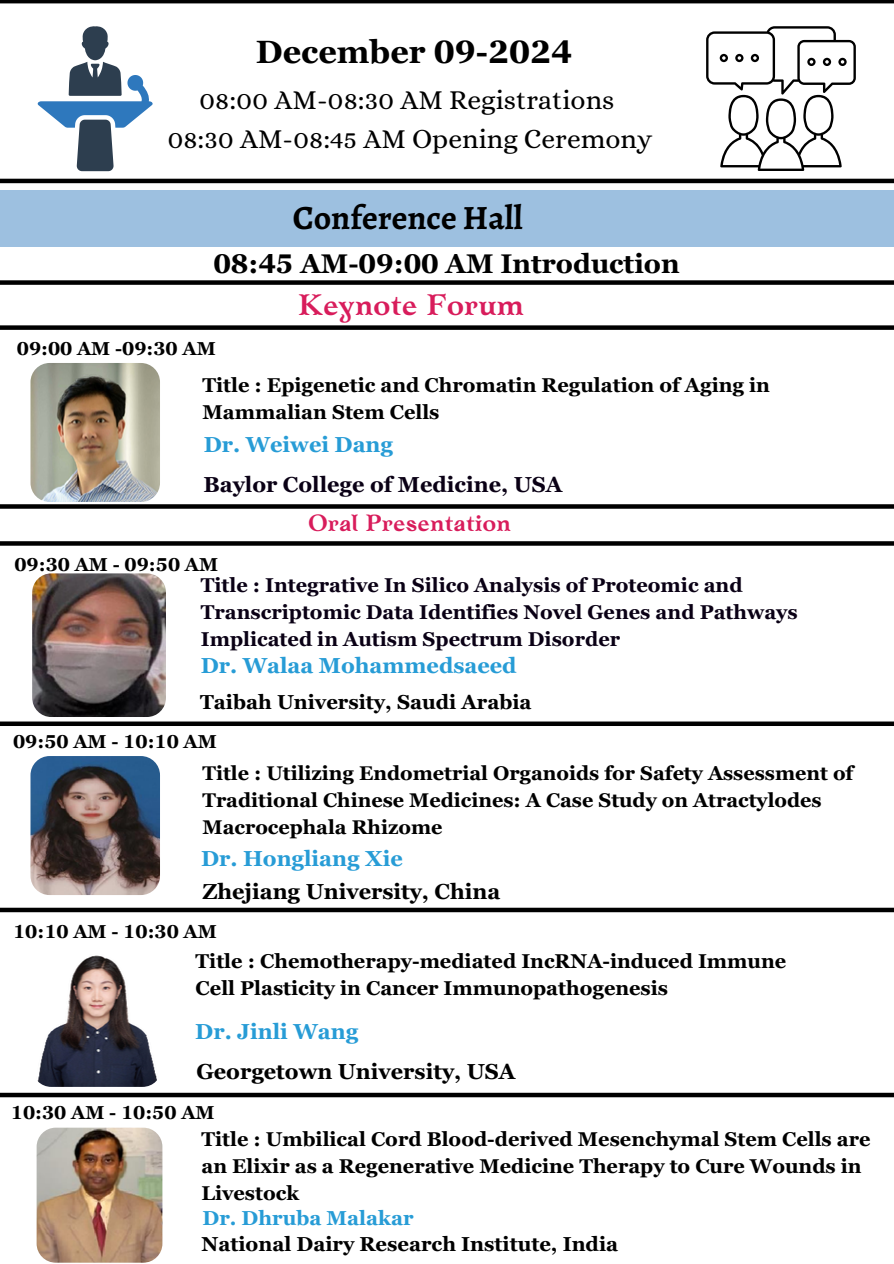
<style>
.page{position:relative;width:894px;height:1264px;background:#fff}
.page>*{position:absolute;margin:0;border:0;box-sizing:border-box;transform-origin:0 0}
.t1{font:700 34.05px "Alegreya";color:#000}
.t2{font:700 32.25px "Georgia Pro";color:#000}
.t3{font:700 29.25px "Zenaida";color:#d81c5b}
.t4{font:27.6px/38.5px "Alice";color:#000;text-align:center}
.t5{font:700 27px "Georgia Pro";color:#000}
.t6{font:700 23.25px "Zenaida";color:#d81c5b}
.t7{font:700 21.75px "Georgia Pro";color:#279cd6}
.t8{font:700 21.75px "Georgia Pro";color:#000}
.t9{font:700 21.75px "Georgia Pro";color:#0a0015}
.t10{font:700 20.25px "Georgia Pro";color:#000}
.t11{font:700 20.25px "Georgia Pro";color:#279cd6}
.t12{font:700 19.95px/27px "Georgia Pro";color:#000}
.t13{font:700 19.95px/27px "Georgia Pro";color:#0a0015}
.t14{font:700 19.8px/27px "Georgia Pro";color:#000}
.t15{font:700 18.75px "Georgia Pro";color:#000}
</style>
<div class="page">
<svg style="left:37px;top:26px;width:116px;height:145px"></svg>
<svg style="left:706px;top:26px;width:149px;height:145px"></svg>
<hr style="left:0;top:0;width:893px;height:3px;background:#000">
<div style="left:0;top:325px;width:893px;height:5px;background:#000"></div>
<img style="left:30px;top:363px;width:130px;height:139px;border-radius:19px">
<svg style="left:0;top:504px;width:893px;height:4px;background:#0f0f0f"></svg>
<div style="left:0;top:280px;width:893px;height:5px;background:#000"></div>
<hr style="left:0;top:179px;width:893px;height:4px;background:#000">
<div style="left:0;top:190px;width:893px;height:57px;background:#9dc0e0"></div>
<div style="left:0;top:721px;width:893px;height:5px;background:#000"></div>
<svg style="left:0;top:541px;width:893px;height:4px;background:#0d0d0d"></svg>
<div style="left:0;top:907px;width:893px;height:5px;background:#000"></div>
<div style="left:0;top:1092px;width:893px;height:5px;background:#000"></div>
<img style="left:30px;top:756px;width:130px;height:139px;border-radius:19px">
<img style="left:37px;top:1127px;width:125px;height:135px;border-radius:19px">
<img style="left:32px;top:573px;width:134px;height:144px;border-radius:19px">
<img style="left:32px;top:947px;width:130px;height:139px;border-radius:19px">
<p class="t2" style="left:256px;top:34px;width:317px">December 09-2024</p>
<p class="t4" style="left:167px;top:81px;width:486px">08:00 AM-08:30 AM Registrations<br>08:30 AM-08:45 AM Opening Ceremony</p>
<p class="t1" style="left:293px;top:194px;width:231px">Conference Hall</p>
<h5 class="t5" style="left:213px;top:248px;width:467px">08:45 AM-09:00 AM Introduction</h5>
<h2 class="t15" style="left:17px;top:338px;width:200px">09:00 AM -09:30 AM</h2>
<h2 class="t3" style="left:298px;top:286px;width:227px">Keynote Forum</h2>
<h3 class="t12" style="left:202px;top:371px;width:569px">Title : Epigenetic and Chromatin Regulation of Aging in<br>Mammalian Stem Cells</h3>
<p class="t7" style="left:204px;top:432px;width:191px">Dr. Weiwei Dang</p>
<h1 class="t9" style="left:203px;top:472px;width:360px">Baylor College of Medicine, USA</h1>
<p class="t15" style="left:14px;top:553px;width:205px">09:30 AM - 09:50 AM</p>
<h4 class="t6" style="left:308px;top:508px;width:204px">Oral Presentation</h4>
<h4 class="t13" style="left:201px;top:571px;width:598px">Title : Integrative In Silico Analysis of Proteomic and<br>Transcriptomic Data Identifies Novel Genes and Pathways<br>Implicated in Autism Spectrum Disorder</h4>
<h4 class="t7" style="left:201px;top:653px;width:317px">Dr. Walaa Mohammedsaeed</h4>
<h5 class="t10" style="left:200px;top:690px;width:333px">Taibah University, Saudi Arabia</h5>
<h4 class="t15" style="left:13px;top:730px;width:205px">09:50 AM - 10:10 AM</h4>
<h5 class="t14" style="left:202px;top:759px;width:652px">Title : Utilizing Endometrial Organoids for Safety Assessment of<br>Traditional Chinese Medicines: A Case Study on Atractylodes<br>Macrocephala Rhizome</h5>
<p class="t7" style="left:201px;top:845px;width:203px">Dr. Hongliang Xie</p>
<p class="t8" style="left:202px;top:878px;width:299px">Zhejiang University, China</p>
<h5 class="t15" style="left:13px;top:921px;width:205px">10:10 AM - 10:30 AM</h5>
<p class="t12" style="left:195px;top:947px;width:592px">Title : Chemotherapy-mediated IncRNA-induced Immune<br>Cell Plasticity in Cancer Immunopathogenesis</p>
<p class="t7" style="left:195px;top:1018px;width:164px">Dr. Jinli Wang</p>
<h4 class="t8" style="left:196px;top:1059px;width:320px">Georgetown University, USA</h4>
<h5 class="t15" style="left:11px;top:1101px;width:205px">10:30 AM - 10:50 AM</h5>
<p class="t12" style="left:201px;top:1125px;width:670px">Title : Umbilical Cord Blood-derived Mesenchymal Stem Cells are an Elixir as a Regenerative Medicine Therapy to Cure Wounds in<br>Livestock</p>
<p class="t11" style="left:202px;top:1206px;width:212px">Dr. Dhruba Malakar</p>
<h4 class="t10" style="left:201px;top:1232px;width:418px">National Dairy Research Institute, India</h4>
</div>
